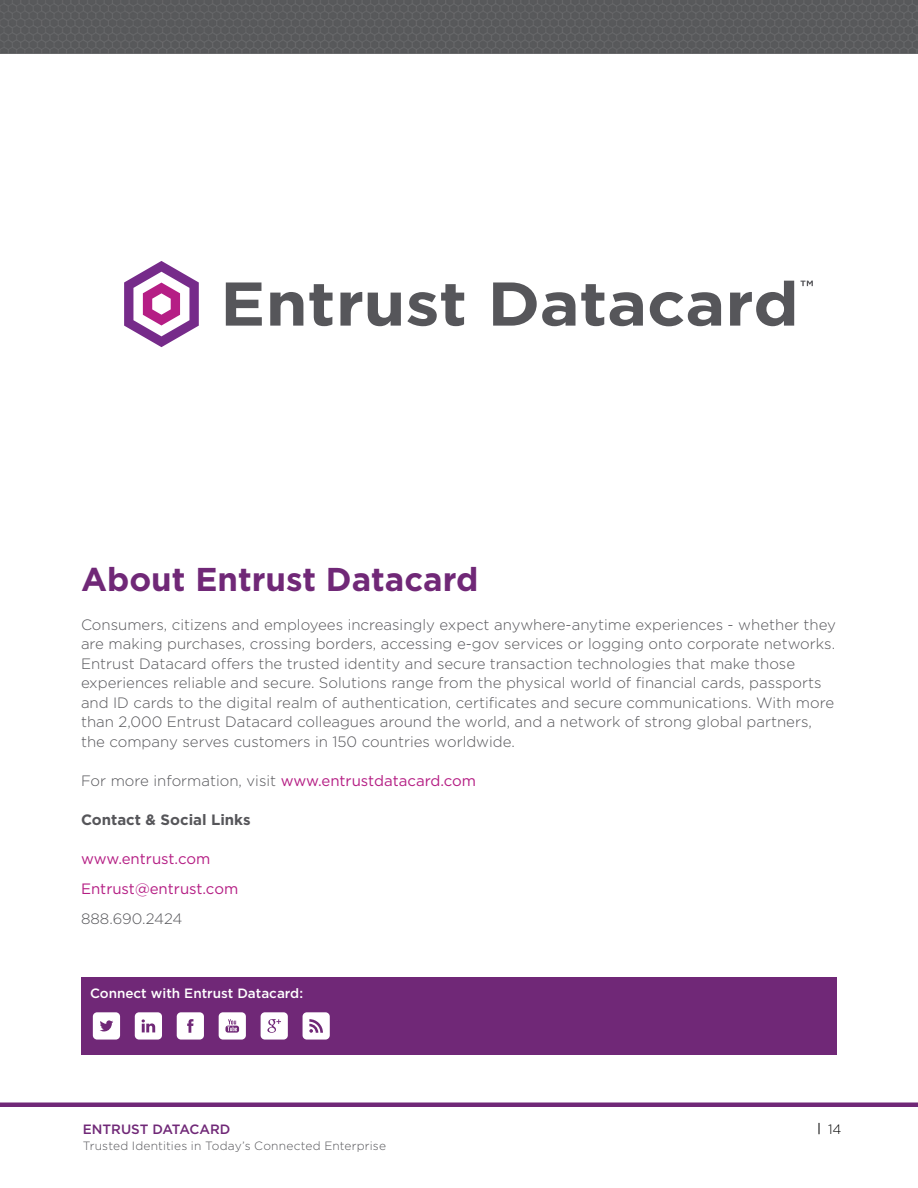
<style>
.page{position:relative;width:918px;height:1188px;background:#fff}
.page>*{position:absolute;margin:0;border:0;box-sizing:border-box;transform-origin:0 0}
.t1{font:700 33px "Gotham";color:#702877}
.body{font:300 15px/19.5px "Gotham";color:#56565a}
.body-2{font:15px "Gotham";color:#b51e84}
.t2{font:700 15px "Gotham";color:#56565a}
.t3{font:500 13.5px "Gotham";color:#fff}
.t4{font:500 13.5px "Gotham";color:#702877}
.t5{font:300 13.5px "Gotham";color:#000}
.t6{font:300 12px "Gotham";letter-spacing:.015em;color:#56565a}
.s1{font-weight:400;color:#b51e84}
</style>
<div class="page">
<div style="left:0;top:1102px;width:918px;height:5px;background:#702877"></div>
<div style="left:81px;top:977px;width:756px;height:78px;background:#702877"></div>
<svg style="left:177px;top:1012px;width:27px;height:28px"></svg>
<svg style="left:93px;top:1012px;width:27px;height:28px"></svg>
<svg style="left:135px;top:1012px;width:27px;height:28px"></svg>
<svg style="left:303px;top:1012px;width:27px;height:28px"></svg>
<svg style="left:261px;top:1012px;width:27px;height:28px"></svg>
<svg style="left:219px;top:1012px;width:27px;height:28px"></svg>
<img style="left:0;top:0;width:918px;height:54px">
<svg style="left:226px;top:282px;width:36px;height:44px"></svg>
<svg style="left:270px;top:292px;width:33px;height:34px"></svg>
<svg style="left:309px;top:284px;width:24px;height:42px"></svg>
<svg style="left:340px;top:292px;width:22px;height:34px"></svg>
<svg style="left:368px;top:293px;width:33px;height:33px"></svg>
<svg style="left:407px;top:284px;width:57px;height:42px"></svg>
<svg style="left:493px;top:282px;width:82px;height:44px"></svg>
<svg style="left:581px;top:284px;width:23px;height:42px"></svg>
<svg style="left:610px;top:292px;width:33px;height:34px"></svg>
<svg style="left:650px;top:292px;width:71px;height:34px"></svg>
<svg style="left:730px;top:281px;width:64px;height:45px"></svg>
<svg style="left:801px;top:281px;width:12px;height:5px"></svg>
<svg style="left:124px;top:261px;width:75px;height:86px"></svg>
<p class="t1" style="left:81px;top:560px;width:399px">About Entrust Datacard</p>
<p class="body" style="left:81px;top:614px;width:756px">Consumers, citizens and employees increasingly expect anywhere-anytime experiences - whether they are making purchases, crossing borders, accessing e-gov services or logging onto corporate networks.<br>Entrust Datacard offers the trusted identity and secure transaction technologies that make those experiences reliable and secure. Solutions range from the physical world of financial cards, passports and ID cards to the digital realm of authentication, certificates and secure communications. With more than 2,000 Entrust Datacard colleagues around the world, and a network of strong global partners, the company serves customers in 150 countries worldwide.</p>
<p class="body" style="left:81px;top:770px;width:397px">For more information, visit <span class="s1">www.entrustdatacard.com</span></p>
<p class="t2" style="left:81px;top:811px;width:171px">Contact &amp; Social Links</p>
<p class="body-2" style="left:81px;top:850px;width:131px">www.entrust.com</p>
<p class="body-2" style="left:81px;top:880px;width:159px">Entrust@entrust.com</p>
<p class="body" style="left:81px;top:908px;width:103px">888.690.2424</p>
<p class="t3" style="left:90px;top:985px;width:215px">Connect with Entrust Datacard:</p>
<p class="t4" style="left:83px;top:1122px;width:149px">ENTRUST DATACARD</p>
<p class="t5" style="left:828px;top:1122px;width:15px">14</p>
<p class="t6" style="left:83px;top:1139px;width:305px">Trusted Identities in Today’s Connected Enterprise</p>
</div>
